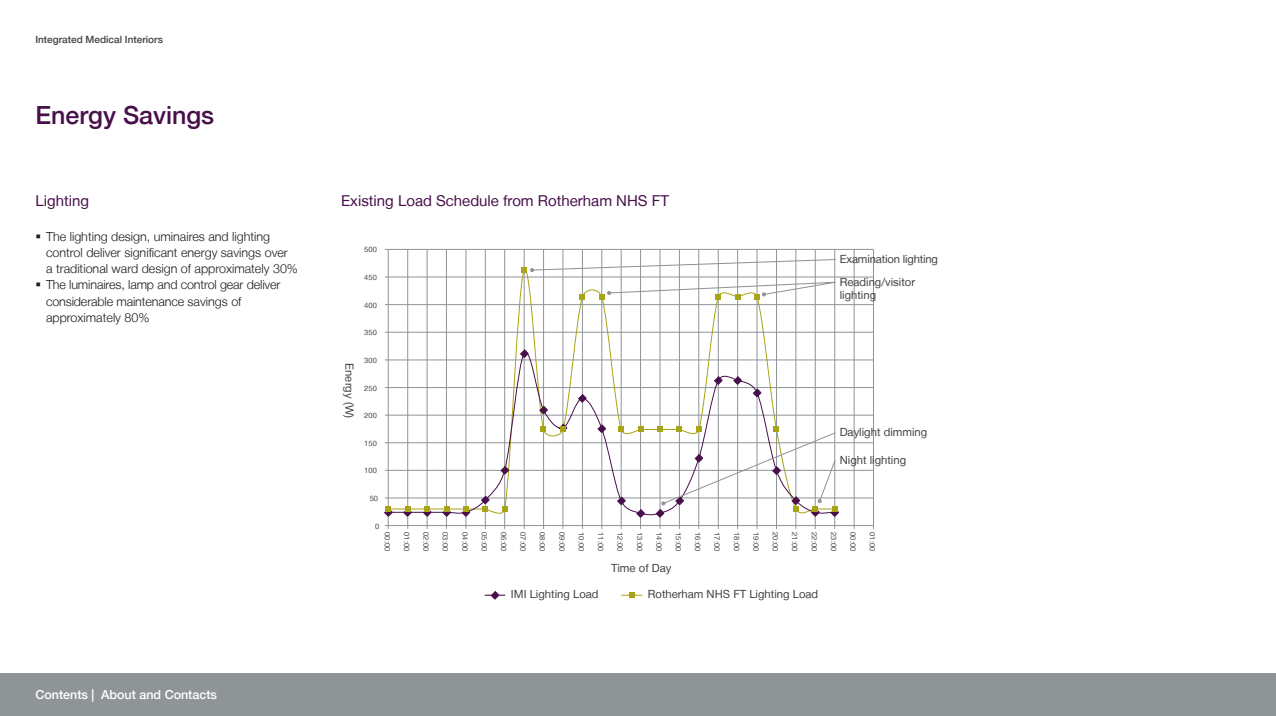
<style>
.page{position:relative;width:1276px;height:716px;background:#fff}
.page>*{position:absolute;margin:0;border:0;box-sizing:border-box;transform-origin:0 0}
.t1{font:500 25px "Helvetica Neue LT";color:#47104a}
.t2{font:15px "Helvetica Neue LT";color:#47104a}
.body_text_bullet{font:300 12.5px/16.2px "Helvetica Neue LT";color:#1e1b1d}
.t3{font:500 12.5px "Helvetica Neue LT";color:#fff}
.t4{font:11.25px/13.1px "Helvetica Neue LT";color:#414042}
.t5{font:500 10px "Helvetica Neue LT";color:#414042}
.t6{font:7.5px "Helvetica Neue LT";color:#414042}
</style>
<div class="page">
<div style="left:0;top:673px;width:1276px;height:43px;background:#8f9497"></div>
<svg style="left:389px;top:256px;width:445px;height:262px"></svg>
<hr style="left:388px;top:249px;width:485px;height:1px;background:#8f9497">
<hr style="left:388px;top:277px;width:485px;height:1px;background:#8f9497">
<hr style="left:388px;top:304px;width:485px;height:1px;background:#8f9497">
<hr style="left:388px;top:332px;width:485px;height:1px;background:#8f9497">
<hr style="left:388px;top:360px;width:485px;height:1px;background:#8f9497">
<hr style="left:388px;top:387px;width:485px;height:1px;background:#8f9497">
<hr style="left:388px;top:415px;width:485px;height:1px;background:#8f9497">
<hr style="left:388px;top:442px;width:485px;height:1px;background:#8f9497">
<hr style="left:388px;top:470px;width:485px;height:1px;background:#8f9497">
<hr style="left:388px;top:498px;width:485px;height:1px;background:#8f9497">
<hr style="left:873px;top:249px;width:1px;height:276px;background:#8f9497">
<hr style="left:854px;top:249px;width:1px;height:276px;background:#8f9497">
<hr style="left:834px;top:249px;width:1px;height:276px;background:#8f9497">
<hr style="left:815px;top:249px;width:1px;height:276px;background:#8f9497">
<hr style="left:795px;top:249px;width:1px;height:276px;background:#8f9497">
<hr style="left:776px;top:249px;width:1px;height:276px;background:#8f9497">
<hr style="left:757px;top:249px;width:1px;height:276px;background:#8f9497">
<hr style="left:737px;top:249px;width:1px;height:276px;background:#8f9497">
<hr style="left:718px;top:249px;width:1px;height:276px;background:#8f9497">
<hr style="left:698px;top:249px;width:1px;height:276px;background:#8f9497">
<hr style="left:679px;top:249px;width:1px;height:276px;background:#8f9497">
<hr style="left:660px;top:249px;width:1px;height:276px;background:#8f9497">
<hr style="left:640px;top:249px;width:1px;height:276px;background:#8f9497">
<hr style="left:621px;top:249px;width:1px;height:276px;background:#8f9497">
<hr style="left:601px;top:249px;width:1px;height:276px;background:#8f9497">
<hr style="left:582px;top:249px;width:1px;height:276px;background:#8f9497">
<hr style="left:563px;top:249px;width:1px;height:276px;background:#8f9497">
<hr style="left:543px;top:249px;width:1px;height:276px;background:#8f9497">
<hr style="left:524px;top:249px;width:1px;height:276px;background:#8f9497">
<hr style="left:504px;top:249px;width:1px;height:276px;background:#8f9497">
<hr style="left:485px;top:249px;width:1px;height:276px;background:#8f9497">
<hr style="left:466px;top:249px;width:1px;height:276px;background:#8f9497">
<hr style="left:446px;top:249px;width:1px;height:276px;background:#8f9497">
<hr style="left:427px;top:249px;width:1px;height:276px;background:#8f9497">
<hr style="left:407px;top:249px;width:1px;height:276px;background:#8f9497">
<hr style="left:388px;top:249px;width:1px;height:276px;background:#8f9497">
<hr style="left:388px;top:525px;width:485px;height:1px;background:#8f9497">
<svg style="left:388px;top:343px;width:447px;height:173px"></svg>
<svg style="left:636px;top:509px;width:8px;height:8px"></svg>
<svg style="left:617px;top:497px;width:8px;height:8px"></svg>
<svg style="left:598px;top:425px;width:8px;height:7px"></svg>
<svg style="left:501px;top:466px;width:8px;height:8px"></svg>
<svg style="left:539px;top:406px;width:8px;height:8px"></svg>
<svg style="left:520px;top:349px;width:8px;height:8px"></svg>
<svg style="left:578px;top:394px;width:8px;height:8px"></svg>
<svg style="left:733px;top:376px;width:8px;height:8px"></svg>
<svg style="left:714px;top:376px;width:8px;height:8px"></svg>
<svg style="left:753px;top:389px;width:8px;height:8px"></svg>
<svg style="left:637px;top:426px;width:6px;height:6px"></svg>
<svg style="left:618px;top:426px;width:6px;height:6px"></svg>
<svg style="left:559px;top:424px;width:8px;height:8px"></svg>
<svg style="left:579px;top:294px;width:6px;height:6px"></svg>
<svg style="left:540px;top:426px;width:6px;height:6px"></svg>
<svg style="left:502px;top:506px;width:6px;height:6px"></svg>
<svg style="left:481px;top:496px;width:8px;height:16px"></svg>
<svg style="left:462px;top:506px;width:8px;height:10px"></svg>
<svg style="left:443px;top:506px;width:7px;height:10px"></svg>
<svg style="left:423px;top:506px;width:8px;height:10px"></svg>
<svg style="left:403px;top:506px;width:8px;height:10px"></svg>
<svg style="left:384px;top:506px;width:8px;height:10px"></svg>
<svg style="left:485px;top:591px;width:20px;height:8px"></svg>
<svg style="left:622px;top:592px;width:20px;height:6px"></svg>
<svg style="left:521px;top:258px;width:315px;height:15px"></svg>
<svg style="left:656px;top:426px;width:182px;height:91px"></svg>
<svg style="left:598px;top:280px;width:238px;height:20px"></svg>
<p class="t5" style="left:35px;top:33px;width:129px">Integrated Medical Interiors</p>
<p class="t1" style="left:35px;top:100px;width:180px">Energy Savings</p>
<p class="t2" style="left:35px;top:191px;width:55px">Lighting</p>
<p class="body_text_bullet" style="left:46px;top:228px;width:253px">The lighting design, uminaires and lighting control deliver significant energy savings over<br>a traditional ward design of approximately 30%</p>
<p class="body_text_bullet" style="left:46px;top:277px;width:236px">The luminaires, lamp and control gear deliver considerable maintenance savings of approximately 80%</p>
<p class="t3" style="left:35px;top:687px;width:183px">Contents | About and Contacts</p>
<p class="t2" style="left:341px;top:191px;width:329px">Existing Load Schedule from Rotherham NHS FT</p>
<p class="t4" style="left:356px;top:363px;width:56px;rotate:90deg">Energy (W)</p>
<p class="t6" style="left:364px;top:245px;width:14px">500</p>
<p class="t6" style="left:364px;top:273px;width:14px">450</p>
<p class="t6" style="left:364px;top:300px;width:14px">400</p>
<p class="t6" style="left:364px;top:328px;width:14px">350</p>
<p class="t6" style="left:364px;top:356px;width:14px">300</p>
<p class="t6" style="left:364px;top:383px;width:14px">250</p>
<p class="t6" style="left:364px;top:411px;width:14px">200</p>
<p class="t6" style="left:364px;top:438px;width:14px">150</p>
<p class="t6" style="left:364px;top:466px;width:14px">100</p>
<p class="t6" style="left:370px;top:494px;width:10px">50</p>
<p class="t6" style="left:375px;top:521px;width:6px">0</p>
<p class="t4" style="left:839px;top:252px;width:100px">Examination lighting</p>
<p class="t4" style="left:839px;top:275px;width:77px">Reading/visitor lighting</p>
<p class="t4" style="left:839px;top:425px;width:89px">Daylight dimming</p>
<p class="t4" style="left:839px;top:453px;width:68px">Night lighting</p>
<p class="t6" style="left:392px;top:532px;width:20px;rotate:90deg">00:00</p>
<p class="t6" style="left:411px;top:532px;width:20px;rotate:90deg">01:00</p>
<p class="t6" style="left:431px;top:532px;width:20px;rotate:90deg">02:00</p>
<p class="t6" style="left:450px;top:532px;width:20px;rotate:90deg">03:00</p>
<p class="t6" style="left:469px;top:532px;width:20px;rotate:90deg">04:00</p>
<p class="t6" style="left:489px;top:532px;width:20px;rotate:90deg">05:00</p>
<p class="t6" style="left:508px;top:532px;width:20px;rotate:90deg">06:00</p>
<p class="t6" style="left:528px;top:532px;width:20px;rotate:90deg">07:00</p>
<p class="t6" style="left:547px;top:532px;width:20px;rotate:90deg">08:00</p>
<p class="t6" style="left:566px;top:532px;width:20px;rotate:90deg">09:00</p>
<p class="t6" style="left:586px;top:532px;width:20px;rotate:90deg">10:00</p>
<p class="t6" style="left:605px;top:532px;width:20px;rotate:90deg">11:00</p>
<p class="t6" style="left:625px;top:532px;width:20px;rotate:90deg">12:00</p>
<p class="t6" style="left:644px;top:532px;width:20px;rotate:90deg">13:00</p>
<p class="t6" style="left:663px;top:532px;width:20px;rotate:90deg">14:00</p>
<p class="t6" style="left:683px;top:532px;width:20px;rotate:90deg">15:00</p>
<p class="t6" style="left:702px;top:532px;width:20px;rotate:90deg">16:00</p>
<p class="t6" style="left:722px;top:532px;width:20px;rotate:90deg">17:00</p>
<p class="t6" style="left:741px;top:532px;width:20px;rotate:90deg">18:00</p>
<p class="t6" style="left:760px;top:532px;width:20px;rotate:90deg">19:00</p>
<p class="t6" style="left:780px;top:532px;width:20px;rotate:90deg">20:00</p>
<p class="t6" style="left:799px;top:532px;width:20px;rotate:90deg">21:00</p>
<p class="t6" style="left:819px;top:532px;width:20px;rotate:90deg">22:00</p>
<p class="t6" style="left:838px;top:532px;width:20px;rotate:90deg">23:00</p>
<p class="t6" style="left:857px;top:532px;width:20px;rotate:90deg">00:00</p>
<p class="t6" style="left:877px;top:532px;width:20px;rotate:90deg">01:00</p>
<p class="t4" style="left:611px;top:562px;width:62px">Time of Day</p>
<p class="t4" style="left:511px;top:587px;width:89px">IMI Lighting Load</p>
<p class="t4" style="left:648px;top:587px;width:172px">Rotherham NHS FT Lighting Load</p>
</div>
